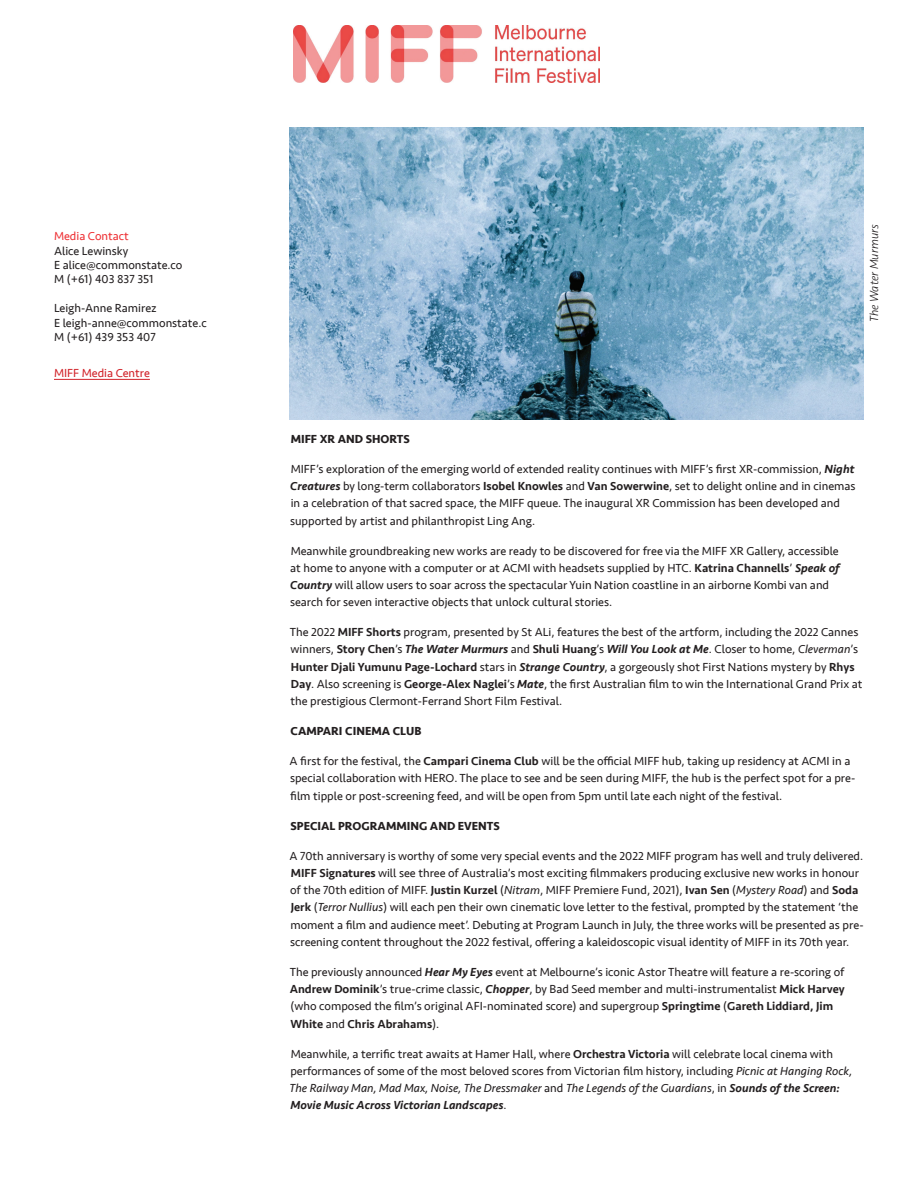
<style>
.page{position:relative;width:918px;height:1188px;background:#fff}
.page>*{position:absolute;margin:0;border:0;box-sizing:border-box;transform-origin:0 0}
.t1{font:12px/17.2px "Seravek";color:#231f20}
.t2{font:700 12px "Seravek";color:#231f20}
.t3{font:12px "Seravek";color:#d1232a}
.t4{font:italic 300 12px "Seravek";color:#231f20}
.t5{font:12px "Seravek";color:#ee3337}
.s1{font-weight:500;font-style:italic}
.s2{font-weight:500}
.s3{font-style:italic}
</style>
<div class="page">
<img style="left:294px;top:26px;width:305px;height:56px">
<hr style="left:54px;top:379px;width:96px;height:1px;background:#d1232a">
<img style="left:290px;top:128px;width:574px;height:291px">
<p class="t5" style="left:54px;top:227px;width:76px">Media Contact</p>
<p class="t1" style="left:54px;top:243px;width:130px;line-height:14.4px">Alice Lewinsky<br>E alice@commonstate.co<br>M (+61) 403 837 351</p>
<p class="t1" style="left:54px;top:301px;width:154px;line-height:14.4px">Leigh-Anne Ramirez<br>E leigh-anne@commonstate.c<br>M (+61) 439 353 407</p>
<p class="t3" style="left:54px;top:364px;width:97px">MIFF Media Centre</p>
<p class="t4" style="left:867px;top:322px;width:99px;rotate:-90deg">The Water Murmurs</p>
<p class="t2" style="left:291px;top:429px;width:121px">MIFF XR AND SHORTS</p>
<p class="t1" style="left:290px;top:460px;width:567px">MIFF’s exploration of the emerging world of extended reality continues with MIFF’s first XR-commission, <span class="s1">Night Creatures</span> by long-term collaborators <span class="s2">Isobel Knowles</span> and <span class="s2">Van Sowerwine</span>, set to delight online and in cinemas in a celebration of that sacred space, the MIFF queue. The inaugural XR Commission has been developed and supported by artist and philanthropist Ling Ang.</p>
<p class="t1" style="left:290px;top:542px;width:551px">Meanwhile groundbreaking new works are ready to be discovered for free via the MIFF XR Gallery, accessible at home to anyone with a computer or at ACMI with headsets supplied by HTC. <span class="s2">Katrina Channells</span>’ <span class="s1">Speak of Country</span> will allow users to soar across the spectacular Yuin Nation coastline in an airborne Kombi van and search for seven interactive objects that unlock cultural stories.</p>
<p class="t1" style="left:290px;top:624px;width:574px">The 2022 <span class="s2">MIFF Shorts</span> program, presented by St ALi, features the best of the artform, including the 2022 Cannes winners, <span class="s2">Story Chen</span>’s <span class="s1">The Water Murmurs</span> and <span class="s2">Shuli Huang</span>’s <span class="s1">Will You Look at Me</span>. Closer to home, <span class="s3">Cleverman</span>’s <span class="s2">Hunter Djali Yumunu Page-Lochard</span> stars in <span class="s1">Strange Country</span>, a gorgeously shot First Nations mystery by <span class="s2">Rhys Day</span>. Also screening is <span class="s2">George-Alex Naglei</span>’s <span class="s1">Mate</span>, the first Australian film to win the International Grand Prix at the prestigious Clermont-Ferrand Short Film Festival.</p>
<p class="t2" style="left:290px;top:722px;width:133px">CAMPARI CINEMA CLUB</p>
<p class="t1" style="left:290px;top:753px;width:567px">A first for the festival, the <span class="s2">Campari Cinema Club</span> will be the official MIFF hub, taking up residency at ACMI in a special collaboration with HERO. The place to see and be seen during MIFF, the hub is the perfect spot for a pre&shy;film tipple or post-screening feed, and will be open from 5pm until late each night of the festival.</p>
<p class="t2" style="left:291px;top:816px;width:211px">SPECIAL PROGRAMMING AND EVENTS</p>
<p class="t1" style="left:290px;top:847px;width:576px">A 70th anniversary is worthy of some very special events and the 2022 MIFF program has well and truly delivered.<br><span class="s2">MIFF Signatures</span> will see three of Australia’s most exciting filmmakers producing exclusive new works in honour of the 70th edition of MIFF. <span class="s2">Justin Kurzel</span> (<span class="s3">Nitram</span>, MIFF Premiere Fund, 2021), <span class="s2">Ivan Sen</span> (<span class="s3">Mystery Road</span>) and <span class="s2">Soda Jerk</span> (<span class="s3">Terror Nullius</span>) will each pen their own cinematic love letter to the festival, prompted by the statement ‘the moment a film and audience meet’. Debuting at Program Launch in July, the three works will be presented as pre&shy;screening content throughout the 2022 festival, offering a kaleidoscopic visual identity of MIFF in its 70th year.</p>
<p class="t1" style="left:290px;top:963px;width:557px">The previously announced <span class="s1">Hear My Eyes</span> event at Melbourne’s iconic Astor Theatre will feature a re-scoring of <span class="s2">Andrew Dominik</span>’s true-crime classic, <span class="s1">Chopper</span>, by Bad Seed member and multi-instrumentalist <span class="s2">Mick Harvey </span>(who composed the film’s original AFI-nominated score) and supergroup <span class="s2">Springtime</span> (<span class="s2">Gareth Liddiard, Jim White</span> and <span class="s2">Chris Abrahams</span>).</p>
<p class="t1" style="left:290px;top:1045px;width:564px">Meanwhile, a terrific treat awaits at Hamer Hall, where <span class="s2">Orchestra Victoria</span> will celebrate local cinema with performances of some of the most beloved scores from Victorian film history, including <span class="s3">Picnic at Hanging Rock, The Railway Man, Mad Max, Noise, The Dressmaker</span> and <span class="s3">The Legends of the Guardians</span>, in <span class="s1">Sounds of the Screen:<br>Movie Music Across Victorian Landscapes</span>.</p>
</div>
